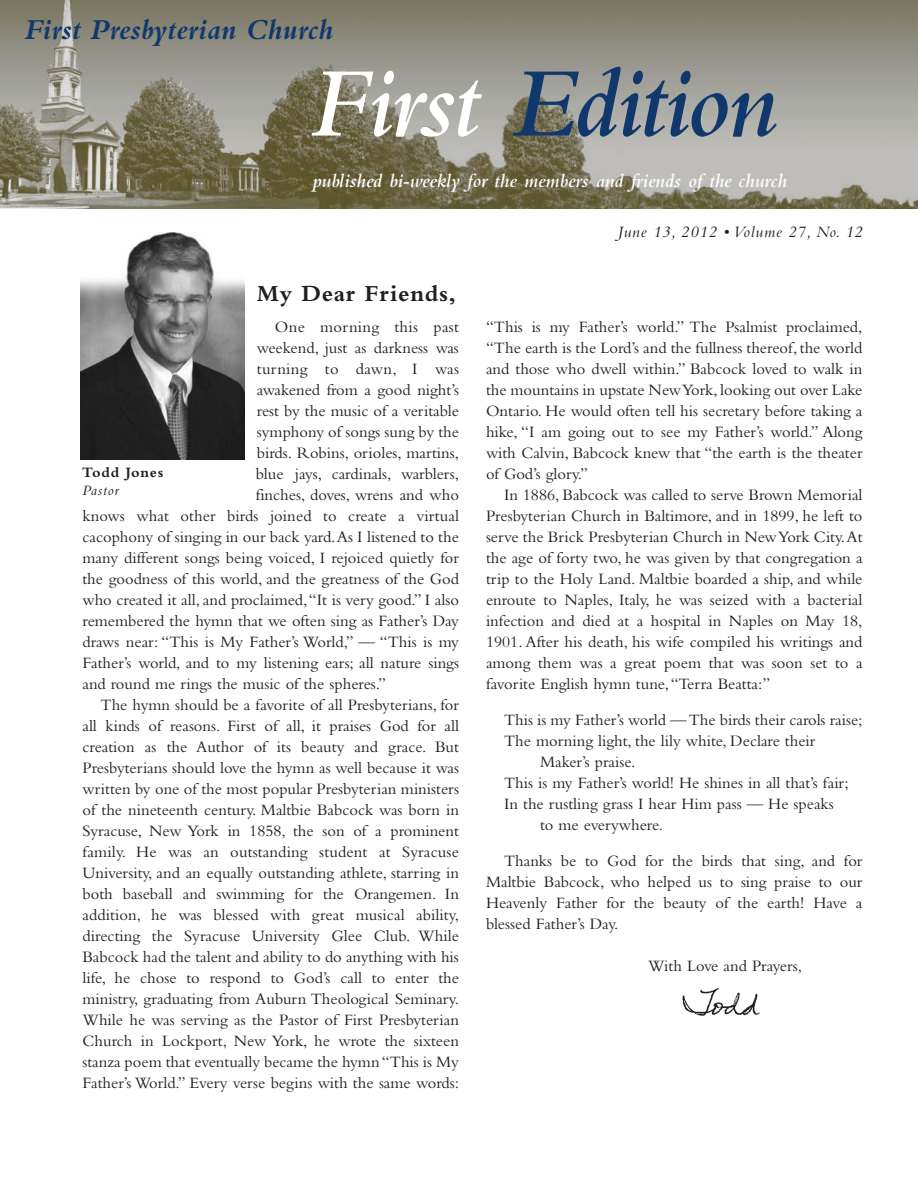
<style>
.page{position:relative;width:918px;height:1188px;background:#fff}
.page>*{position:absolute;margin:0;border:0;box-sizing:border-box;transform-origin:0 0}
.t1{font:italic 600 102.75px "Bembo";letter-spacing:-.025em;color:#11386d}
.t2{font:italic 700 30.15px "Bembo";color:#11386d}
.t3{font:700 24px "Bembo";letter-spacing:.025em;color:#231f20}
.t4{font:italic 600 20.1px "Bembo";color:#fff}
.t5{font:16.5px/21px "Bembo";color:#231f20;text-align:justify}
.t6{font:16.5px "Bembo";letter-spacing:.02em;color:#231f20}
.t7{font:italic 16.5px "Bembo";letter-spacing:.05em;color:#231f20}
.t8{font:700 15px "Bembo";letter-spacing:.05em;color:#231f20}
.t9{font:italic 15px "Bembo";letter-spacing:.05em;color:#231f20}
.s1{color:#fff}
</style>
<div class="page">
<img style="left:81px;top:232px;width:164px;height:227px">
<img style="left:682px;top:988px;width:79px;height:28px">
<img style="left:1px;top:0;width:916px;height:209px">
<h2 class="t2" style="left:25px;top:19px;width:311px">First Presbyterian Church</h2>
<h1 class="t1" style="left:310px;top:68px;width:468px"><span class="s1">First</span> Edition</h1>
<p class="t4" style="left:312px;top:174px;width:476px">published bi-weekly for the members and friends of the church</p>
<h3 class="t3" style="left:257px;top:285px;width:201px">My Dear Friends,</h3>
<p class="t6" style="left:275px;top:321px;width:186px">One morning this past</p>
<p class="t5" style="left:257px;top:339px;width:204px">weekend, just as darkness was</p>
<p class="t6" style="left:257px;top:363px;width:204px">turning to dawn, I was</p>
<p class="t5" style="left:257px;top:381px;width:204px">awakened from a good night’s</p>
<p class="t5" style="left:257px;top:402px;width:204px">rest by the music of a veritable</p>
<p class="t5" style="left:257px;top:423px;width:204px">symphony of songs sung by the</p>
<p class="t5" style="left:257px;top:444px;width:204px">birds. Robins, orioles, martins,</p>
<p class="t5" style="left:256px;top:465px;width:205px">blue jays, cardinals, warblers,</p>
<p class="t5" style="left:256px;top:486px;width:205px">finches, doves, wrens and who</p>
<p class="t5" style="left:83px;top:507px;width:378px">knows what other birds joined to create a virtual</p>
<p class="t5" style="left:83px;top:528px;width:378px">cacophony of singing in our back yard.As I listened to the</p>
<p class="t5" style="left:83px;top:549px;width:378px">many different songs being voiced, I rejoiced quietly for</p>
<p class="t5" style="left:83px;top:570px;width:378px">the goodness of this world, and the greatness of the God</p>
<p class="t5" style="left:83px;top:591px;width:378px">who created it all, and proclaimed,“It is very good.” I also</p>
<p class="t5" style="left:83px;top:612px;width:378px">remembered the hymn that we often sing as Father’s Day</p>
<p class="t5" style="left:83px;top:633px;width:378px">draws near: “This is My Father’s World,” — “This is my</p>
<p class="t5" style="left:83px;top:654px;width:378px">Father’s world, and to my listening ears; all nature sings</p>
<p class="t5" style="left:83px;top:675px;width:305px">and round me rings the music of the spheres.”</p>
<p class="t5" style="left:101px;top:696px;width:360px">The hymn should be a favorite of all Presbyterians, for</p>
<p class="t5" style="left:83px;top:717px;width:378px">all kinds of reasons. First of all, it praises God for all</p>
<p class="t5" style="left:83px;top:738px;width:378px">creation as the Author of its beauty and grace. But</p>
<p class="t5" style="left:83px;top:759px;width:378px">Presbyterians should love the hymn as well because it was</p>
<p class="t5" style="left:83px;top:780px;width:378px">written by one of the most popular Presbyterian ministers</p>
<p class="t5" style="left:83px;top:801px;width:378px">of the nineteenth century. Maltbie Babcock was born in</p>
<p class="t5" style="left:83px;top:822px;width:378px">Syracuse, New York in 1858, the son of a prominent</p>
<p class="t5" style="left:83px;top:843px;width:378px">family. He was an outstanding student at Syracuse</p>
<p class="t5" style="left:83px;top:864px;width:378px">University, and an equally outstanding athlete, starring in</p>
<p class="t5" style="left:83px;top:885px;width:378px">both baseball and swimming for the Orangemen. In</p>
<p class="t5" style="left:83px;top:906px;width:378px">addition, he was blessed with great musical ability,</p>
<p class="t5" style="left:83px;top:927px;width:378px">directing the Syracuse University Glee Club. While</p>
<p class="t5" style="left:83px;top:948px;width:378px">Babcock had the talent and ability to do anything with his</p>
<p class="t5" style="left:83px;top:969px;width:378px">life, he chose to respond to God’s call to enter the</p>
<p class="t5" style="left:83px;top:990px;width:378px">ministry, graduating from Auburn Theological Seminary.</p>
<p class="t5" style="left:83px;top:1011px;width:378px">While he was serving as the Pastor of First Presbyterian</p>
<p class="t5" style="left:83px;top:1032px;width:378px">Church in Lockport, New York, he wrote the sixteen</p>
<p class="t5" style="left:83px;top:1053px;width:378px">stanza poem that eventually became the hymn “This is My</p>
<p class="t5" style="left:83px;top:1074px;width:378px">Father’s World.” Every verse begins with the same words:</p>
<p class="t8" style="left:82px;top:467px;width:83px">Todd Jones</p>
<p class="t9" style="left:82px;top:485px;width:38px">Pastor</p>
<p class="t7" style="left:618px;top:226px;width:246px">June 13, 2012 • Volume 27, No. 12</p>
<p class="t5" style="left:486px;top:318px;width:378px">“This is my Father’s world.” The Psalmist proclaimed, “The earth is the Lord’s and the fullness thereof, the world and those who dwell within.” Babcock loved to walk in the mountains in upstate NewYork, looking out over Lake Ontario. He would often tell his secretary before taking a hike, “I am going out to see my Father’s world.” Along with Calvin, Babcock knew that “the earth is the theater of God’s glory.”</p>
<p class="t5" style="left:486px;top:486px;width:378px;text-indent:18px">In 1886, Babcock was called to serve Brown Memorial Presbyterian Church in Baltimore, and in 1899, he left to serve the Brick Presbyterian Church in NewYork City.At the age of forty two, he was given by that congregation a trip to the Holy Land. Maltbie boarded a ship, and while enroute to Naples, Italy, he was seized with a bacterial infection and died at a hospital in Naples on May 18, 1901. After his death, his wife compiled his writings and among them was a great poem that was soon set to a favorite English hymn tune,“Terra Beatta:”</p>
<p class="t5" style="left:504px;top:711px;width:360px">This is my Father’s world —The birds their carols raise;</p>
<p class="t5" style="left:504px;top:732px;width:313px">The morning light, the lily white, Declare their</p>
<p class="t5" style="left:540px;top:753px;width:97px">Maker’s praise.</p>
<p class="t5" style="left:504px;top:774px;width:346px">This is my Father’s world! He shines in all that’s fair;</p>
<p class="t5" style="left:504px;top:795px;width:331px">In the rustling grass I hear Him pass — He speaks</p>
<p class="t5" style="left:540px;top:816px;width:125px">to me everywhere.</p>
<p class="t5" style="left:486px;top:852px;width:378px;text-indent:18px">Thanks be to God for the birds that sing, and for Maltbie Babcock, who helped us to sing praise to our Heavenly Father for the beauty of the earth! Have a blessed Father’s Day.</p>
<p class="t5" style="left:648px;top:957px;width:156px">With Love and Prayers,</p>
</div>
